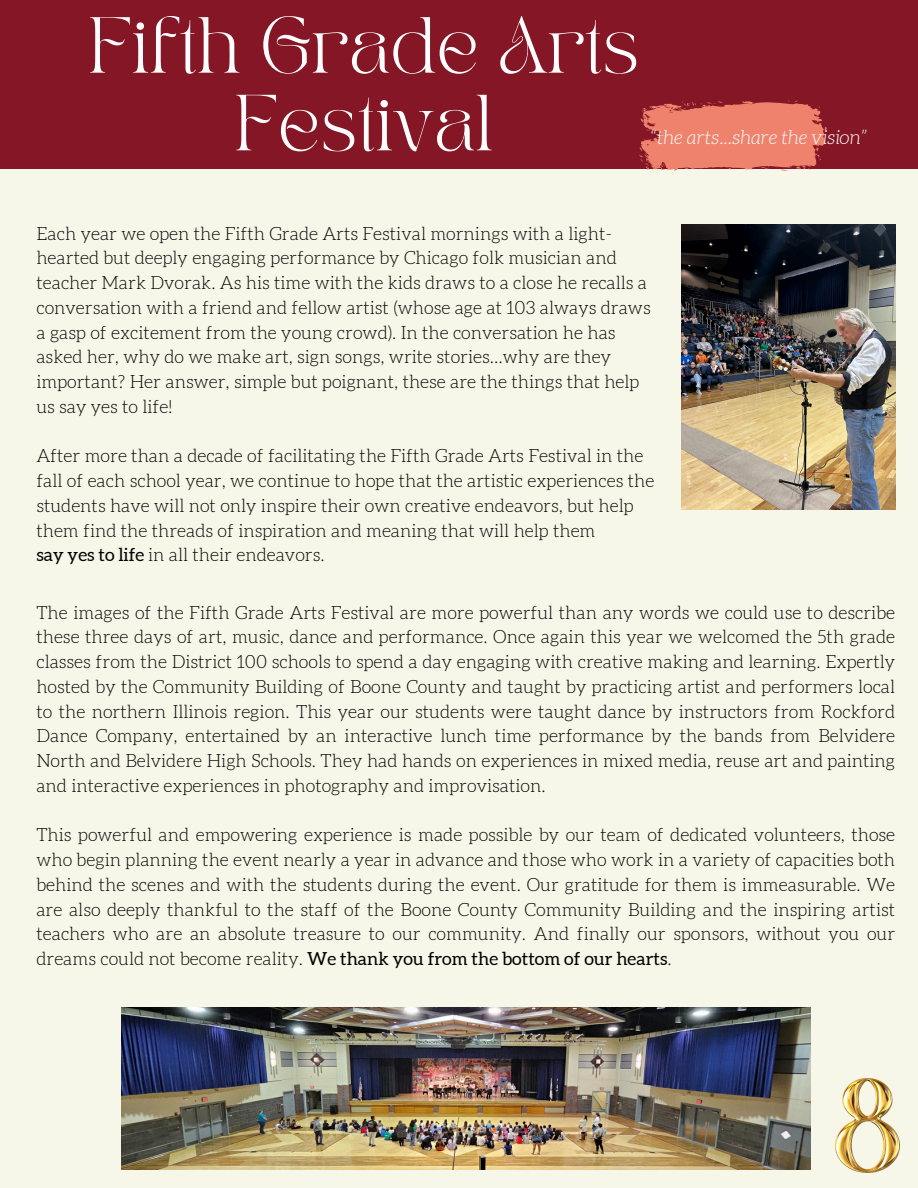
<style>
.page{position:relative;width:918px;height:1188px;background:#f6f6e9}
.page>*{position:absolute;margin:0;border:0;box-sizing:border-box;transform-origin:0 0}
.t1{font:55.5px/77.7px "TAN PEARL Regular";color:#fdfdfd;text-align:center}
.t2{font:italic 300 19.5px "Aleo";color:#fdfdfd}
.t3{font:300 18px/24.8px "Aleo";color:#000;text-align:justify}
.s1{font-weight:400}
</style>
<div class="page">
<div style="left:0;top:0;width:918px;height:168px;background:#851625"></div>
<svg style="left:639px;top:100px;width:188px;height:71px"></svg>
<img style="left:122px;top:1007px;width:688px;height:162px">
<img style="left:682px;top:225px;width:213px;height:284px">
<img style="left:836px;top:1079px;width:64px;height:93px">
<p class="t1" style="left:88px;top:12px;width:553px">Fifth Grade Arts<br>Festival</p>
<h1 class="t2" style="left:650px;top:129px;width:219px">“the arts...share the vision”</h1>
<p class="t3" style="left:36px;top:222px;width:616px;text-align:left">Each year we open the Fifth Grade Arts Festival mornings with a light&shy;hearted but deeply engaging performance by Chicago folk musician and teacher Mark Dvorak. As his time with the kids draws to a close he recalls a conversation with a friend and fellow artist (whose age at 103 always draws a gasp of excitement from the young crowd). In the conversation he has asked her, why do we make art, sign songs, write stories…why are they important? Her answer, simple but poignant, these are the things that help us say yes to life!</p>
<p class="t3" style="left:36px;top:445px;width:620px;text-align:left">After more than a decade of facilitating the Fifth Grade Arts Festival in the fall of each school year, we continue to hope that the artistic experiences the students have will not only inspire their own creative endeavors, but help them find the threads of inspiration and meaning that will help them</p>
<p class="t3" style="left:36px;top:544px;width:290px"><span class="s1">say yes to life</span> in all their endeavors.</p>
<p class="t3" style="left:36px;top:601px;width:860px">The images of the Fifth Grade Arts Festival are more powerful than any words we could use to describe these three days of art, music, dance and performance. Once again this year we welcomed the 5th grade classes from the District 100 schools to spend a day engaging with creative making and learning. Expertly hosted by the Community Building of Boone County and taught by practicing artist and performers local to the northern Illinois region. This year our students were taught dance by instructors from Rockford Dance Company, entertained by an interactive lunch time performance by the bands from Belvidere North and Belvidere High Schools. They had hands on experiences in mixed media, reuse art and painting and interactive experiences in photography and improvisation.</p>
<p class="t3" style="left:36px;top:823px;width:860px">This powerful and empowering experience is made possible by our team of dedicated volunteers, those who begin planning the event nearly a year in advance and those who work in a variety of capacities both behind the scenes and with the students during the event. Our gratitude for them is immeasurable. We are also deeply thankful to the staff of the Boone County Community Building and the inspiring artist teachers who are an absolute treasure to our community. And finally our sponsors, without you our dreams could not become reality. <span class="s1">We thank you from the bottom of our hearts</span>.</p>
</div>
